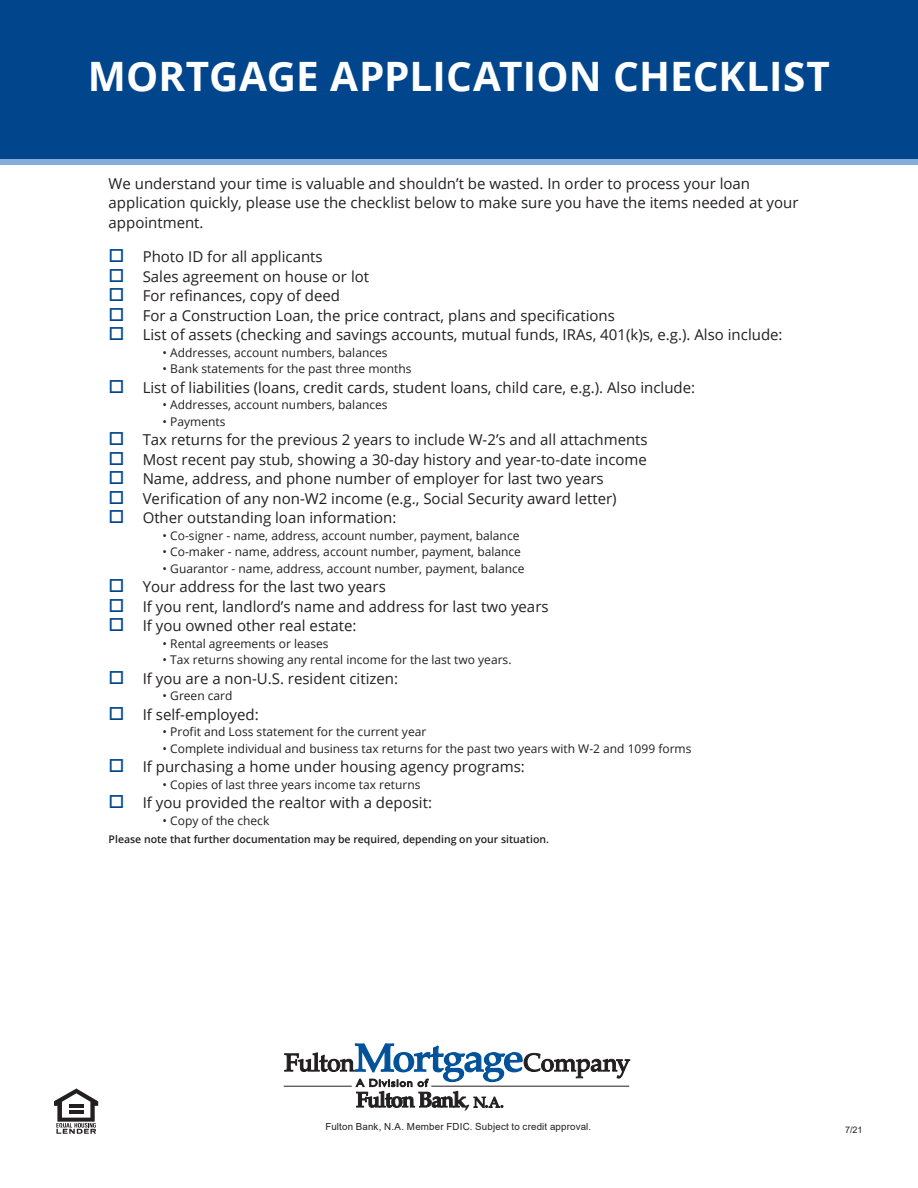
<style>
.page{position:relative;width:918px;height:1188px;background:#fff}
.page>*{position:absolute;margin:0;border:0;box-sizing:border-box;transform-origin:0 0}
.t1{font:700 40.5px "Open Sans";letter-spacing:.005em;color:#fff}
.t2{font:15px/19.5px "Open Sans";color:#231f20}
.t3{font:12px "Open Sans";color:#231f20}
.t4{font:600 10.5px "Open Sans";color:#231f20}
.t5{font:9.75px "Arial";letter-spacing:.02em;color:#231f20}
.t6{font:9px "Arial";color:#231f20}
.s1{color:#01468c}
</style>
<div class="page">
<div style="left:0;top:0;width:918px;height:159px;background:#01468c"></div>
<div style="left:0;top:159px;width:918px;height:6px;background:#86acda"></div>
<svg style="left:54px;top:1089px;width:44px;height:45px"></svg>
<svg style="left:284px;top:1043px;width:347px;height:68px"></svg>
<p class="t1" style="left:88px;top:48px;width:744px">MORTGAGE APPLICATION CHECKLIST</p>
<p class="t2" style="left:109px;top:173px;width:691px">We understand your time is valuable and shouldn’t be wasted. In order to process your loan application quickly, please use the checklist below to make sure you have the items needed at your appointment.</p>
<p class="t2" style="left:109px;top:247px;width:216px"><span class="s1">□</span> Photo ID for all applicants</p>
<p class="t2" style="left:109px;top:266px;width:262px"><span class="s1">□</span> Sales agreement on house or lot</p>
<p class="t2" style="left:109px;top:286px;width:233px"><span class="s1">□</span> For refinances, copy of deed</p>
<p class="t2" style="left:109px;top:305px;width:508px"><span class="s1">□</span> For a Construction Loan, the price contract, plans and specifications</p>
<p class="t2" style="left:109px;top:325px;width:675px"><span class="s1">□</span> List of assets (checking and savings accounts, mutual funds, IRAs, 401(k)s, e.g.). Also include:</p>
<p class="t3" style="left:163px;top:344px;width:226px">• Addresses, account numbers, balances</p>
<p class="t3" style="left:163px;top:361px;width:250px">• Bank statements for the past three months</p>
<p class="t2" style="left:109px;top:377px;width:588px"><span class="s1">□</span> List of liabilities (loans, credit cards, student loans, child care, e.g.). Also include:</p>
<p class="t3" style="left:163px;top:397px;width:226px">• Addresses, account numbers, balances</p>
<p class="t3" style="left:163px;top:413px;width:64px">• Payments</p>
<p class="t2" style="left:109px;top:430px;width:541px"><span class="s1">□</span> Tax returns for the previous 2 years to include W-2’s and all attachments</p>
<p class="t2" style="left:109px;top:449px;width:540px"><span class="s1">□</span> Most recent pay stub, showing a 30-day history and year-to-date income</p>
<p class="t2" style="left:109px;top:469px;width:497px"><span class="s1">□</span> Name, address, and phone number of employer for last two years</p>
<p class="t2" style="left:109px;top:488px;width:510px"><span class="s1">□</span> Verification of any non-W2 income (e.g., Social Security award letter)</p>
<p class="t2" style="left:109px;top:508px;width:289px"><span class="s1">□</span> Other outstanding loan information:</p>
<p class="t3" style="left:163px;top:527px;width:358px">• Co-signer - name, address, account number, payment, balance</p>
<p class="t3" style="left:163px;top:544px;width:360px">• Co-maker - name, address, account number, payment, balance</p>
<p class="t3" style="left:163px;top:560px;width:363px">• Guarantor - name, address, account number, payment, balance</p>
<p class="t2" style="left:109px;top:577px;width:279px"><span class="s1">□</span> Your address for the last two years</p>
<p class="t2" style="left:109px;top:596px;width:441px"><span class="s1">□</span> If you rent, landlord’s name and address for last two years</p>
<p class="t2" style="left:109px;top:616px;width:249px"><span class="s1">□</span> If you owned other real estate:</p>
<p class="t3" style="left:163px;top:635px;width:168px">• Rental agreements or leases</p>
<p class="t3" style="left:163px;top:652px;width:350px">• Tax returns showing any rental income for the last two years.</p>
<p class="t2" style="left:109px;top:668px;width:291px"><span class="s1">□</span> If you are a non-U.S. resident citizen:</p>
<p class="t3" style="left:163px;top:688px;width:71px">• Green card</p>
<p class="t2" style="left:109px;top:704px;width:152px"><span class="s1">□</span> If self-employed:</p>
<p class="t3" style="left:163px;top:724px;width:265px">• Profit and Loss statement for the current year</p>
<p class="t3" style="left:163px;top:740px;width:530px">• Complete individual and business tax returns for the past two years with W-2 and 1099 forms</p>
<p class="t2" style="left:109px;top:757px;width:418px"><span class="s1">□</span> If purchasing a home under housing agency programs:</p>
<p class="t3" style="left:163px;top:776px;width:259px">• Copies of last three years income tax returns</p>
<p class="t2" style="left:109px;top:793px;width:325px"><span class="s1">□</span> If you provided the realtor with a deposit:</p>
<p class="t3" style="left:163px;top:812px;width:108px">• Copy of the check</p>
<p class="t4" style="left:109px;top:832px;width:442px">Please note that further documentation may be required, depending on your situation.</p>
<p class="t5" style="left:326px;top:1120px;width:267px">Fulton Bank, N.A. Member FDIC. Subject to credit approval.</p>
<p class="t6" style="left:845px;top:1123px;width:19px">7/21</p>
</div>
